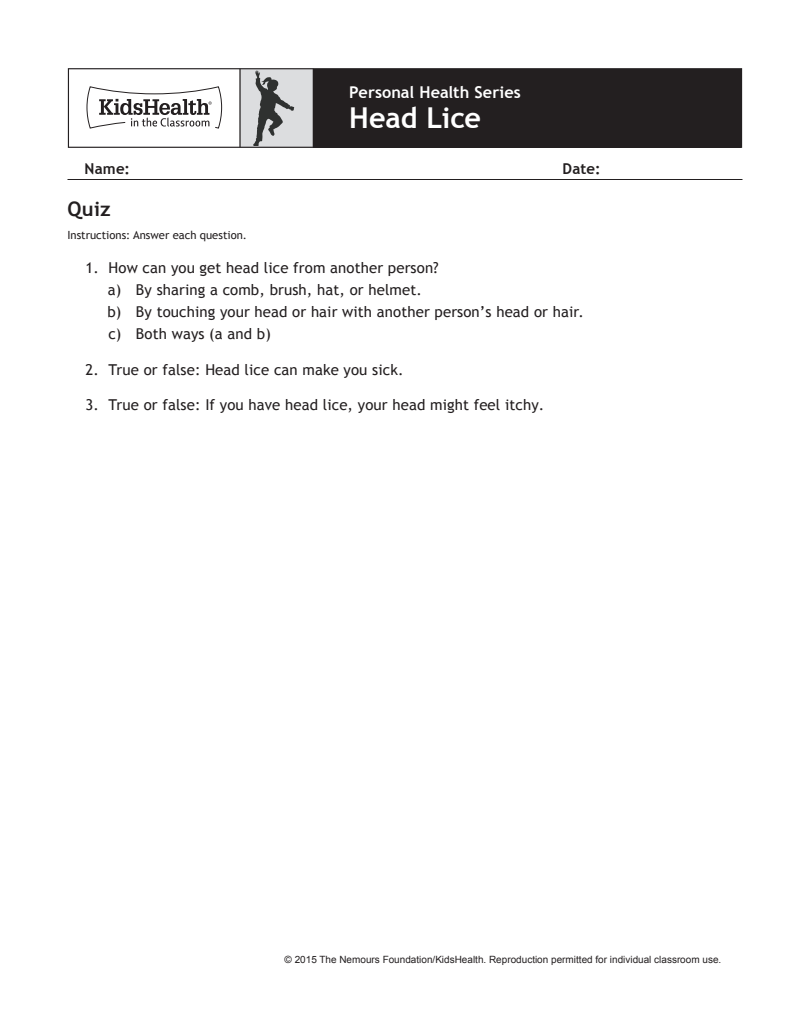
<style>
.page{position:relative;width:810px;height:1035px;background:#fff}
.page>*{position:absolute;margin:0;border:0;box-sizing:border-box;transform-origin:0 0}
.Handout_Header{font:700 28.75px "Trebuchet MS";letter-spacing:-.005em;color:#fff}
.Handout_Title{font:700 20px "Trebuchet MS";color:#231f20}
.Handout_Header-2{font:700 16.25px "Trebuchet MS";color:#fff}
.t1{font:15px/22px "Trebuchet MS";letter-spacing:.005em;color:#231f20}
.t2{font:700 15px "Trebuchet MS";letter-spacing:.015em;color:#231f20}
.t3{font:11.25px "Trebuchet MS";color:#231f20}
.t4{font:10px "Arial";color:#231f20}
</style>
<div class="page">
<div style="left:240px;top:69px;width:73px;height:78px;background:#dcdddf"></div>
<div style="left:313px;top:69px;width:428px;height:78px;background:#231f20"></div>
<svg style="left:86px;top:86px;width:136px;height:43px"></svg>
<hr style="left:239px;top:69px;width:2px;height:78px;background:#231f20">
<div style="left:68px;top:68px;width:674px;height:80px;border:1px solid #231f20"></div>
<svg style="left:253px;top:70px;width:41px;height:76px"></svg>
<hr style="left:68px;top:179px;width:674px;height:1px;background:#231f20">
<p class="Handout_Header-2" style="left:349px;top:82px;width:173px">Personal Health Series</p>
<p class="Handout_Header" style="left:349px;top:100px;width:133px">Head Lice</p>
<p class="t2" style="left:84px;top:159px;width:47px">Name:</p>
<p class="t2" style="left:562px;top:159px;width:40px">Date:</p>
<p class="Handout_Title" style="left:68px;top:196px;width:45px">Quiz</p>
<p class="t3" style="left:68px;top:228px;width:181px">Instructions: Answer each question.</p>
<p class="t1" style="left:108px;top:257px;width:478px;text-indent:-22px">1. How can you get head lice from another person?<br>a) By sharing a comb, brush, hat, or helmet.<br>b) By touching your head or hair with another person’s head or hair. c) Both ways (a and b)</p>
<p class="t1" style="left:86px;top:359px;width:319px">2. True or false: Head lice can make you sick.</p>
<p class="t1" style="left:86px;top:394px;width:460px">3. True or false: If you have head lice, your head might feel itchy.</p>
<p class="t4" style="left:285px;top:953px;width:438px">© 2015 The Nemours Foundation/KidsHealth. Reproduction permitted for individual classroom use.</p>
</div>
